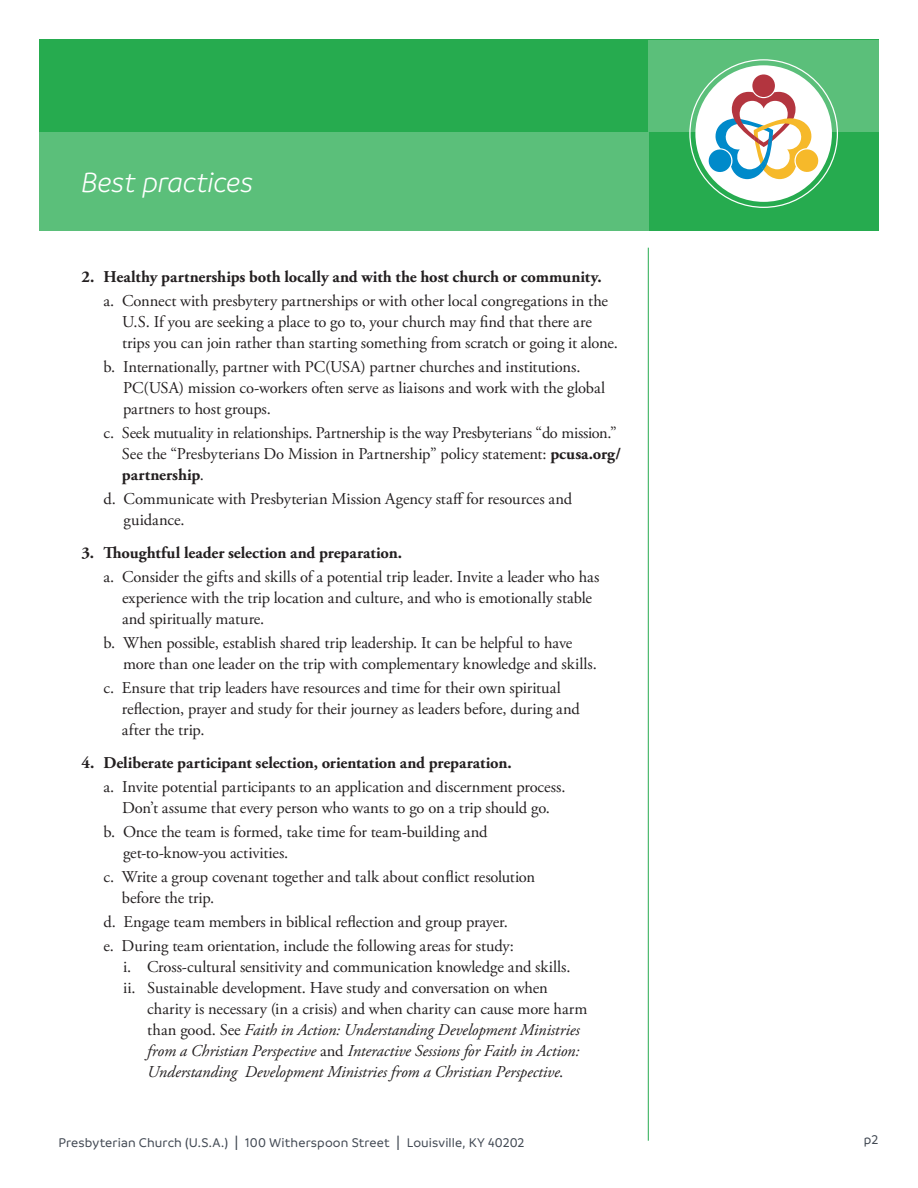
<style>
.page{position:relative;width:918px;height:1188px;background:#fff}
.page>*{position:absolute;margin:0;border:0;box-sizing:border-box;transform-origin:0 0}
.t1{font:italic 300 30px "Branding";letter-spacing:-.01em;color:#fff}
.t2{font:16.5px/21px "Adobe Garamond Pro";letter-spacing:-.005em;color:#231f20}
.t3{font:italic 16.5px/21px "Adobe Garamond Pro";letter-spacing:-.005em;color:#231f20}
.t4{font:700 16.5px "Adobe Garamond Pro";letter-spacing:-.005em;color:#231f20}
.t5{font:500 13.5px "Branding";letter-spacing:.01em;color:#434a54}
.s1{font-weight:700}
.s2{font-style:normal}
.s3{font-size:16.5px}
</style>
<div class="page">
<div style="left:39px;top:39px;width:840px;height:191px;background:#26ab4f"></div>
<div style="left:39px;top:132px;width:609px;height:98px;background:#5bbf7a"></div>
<div style="left:648px;top:40px;width:231px;height:92px;background:#5bbf7a"></div>
<hr style="left:648px;top:248px;width:1px;height:893px;background:#26ab4f">
<div style="left:695px;top:65px;width:137px;height:137px;background:#fff;border-radius:50%"></div>
<div style="left:752px;top:74px;width:23px;height:23px;background:#b3353f;border-radius:50%"></div>
<svg style="left:707px;top:92px;width:113px;height:87px"></svg>
<h1 class="t1" style="left:81px;top:167px;width:174px">Best practices</h1>
<p class="t4" style="left:81px;top:267px;width:522px">2. Healthy partnerships both locally and with the host church or community.</p>
<p class="t2" style="left:122px;top:291px;width:498px;text-indent:-19px">a. Connect with presbytery partnerships or with other local congregations in the<br>U.S. If you are seeking a place to go to, your church may find that there are trips you can join rather than starting something from scratch or going it alone.</p>
<p class="t2" style="left:123px;top:357px;width:484px;text-indent:-20px">b. Internationally, partner with PC(USA) partner churches and institutions.<br>PC(USA) mission co-workers often serve as liaisons and work with the global partners to host groups.</p>
<p class="t2" style="left:122px;top:423px;width:501px;text-indent:-19px">c. Seek mutuality in relationships. Partnership is the way Presbyterians “do mission.”<br>See the “Presbyterians Do Mission in Partnership” policy statement: <span class="s1">pcusa.org/ partnership</span>.</p>
<p class="t2" style="left:124px;top:489px;width:450px;text-indent:-20px">d. Communicate with Presbyterian Mission Agency staff for resources and guidance.</p>
<p class="t4" style="left:81px;top:543px;width:322px">3. Thoughtful leader selection and preparation.</p>
<p class="t2" style="left:122px;top:567px;width:479px;text-indent:-19px">a. Consider the gifts and skills of a potential trip leader. Invite a leader who has experience with the trip location and culture, and who is emotionally stable and spiritually mature.</p>
<p class="t2" style="left:123px;top:633px;width:475px;text-indent:-20px">b. When possible, establish shared trip leadership. It can be helpful to have more than one leader on the trip with complementary knowledge and skills.</p>
<p class="t2" style="left:122px;top:678px;width:460px;text-indent:-19px">c. Ensure that trip leaders have resources and time for their own spiritual reflection, prayer and study for their journey as leaders before, during and after the trip.</p>
<p class="t4" style="left:81px;top:753px;width:432px">4. Deliberate participant selection, orientation and preparation.</p>
<p class="t2" style="left:103px;top:777px;width:464px;text-align:center">a. Invite potential participants to an application and discernment process.<br>Don’t assume that every person who wants to go on a trip should go.</p>
<p class="t2" style="left:123px;top:822px;width:366px;text-indent:-20px">b. Once the team is formed, take time for team-building and get-to-know-you activities.</p>
<p class="t2" style="left:122px;top:867px;width:415px;text-indent:-19px">c. Write a group covenant together and talk about conflict resolution before the trip.</p>
<p class="t2" style="left:103px;top:910px;width:412px;line-height:24px">d. Engage team members in biblical reflection and group prayer. e. During team orientation, include the following areas for study:</p>
<p class="t2" style="left:123px;top:957px;width:449px">i. Cross-cultural sensitivity and communication knowledge and skills. ii. Sustainable development. Have study and conversation on when</p>
<p class="t3" style="left:147px;top:999px;width:442px"><span class="s2">charity is necessary (in a crisis) and when charity can cause more harm than good. See</span> Faith in Action: Understanding Development Ministries from a Christian Perspective <span class="s2">and</span> Interactive Sessions for Faith in Action:<br>Understanding Development Ministries from a Christian Perspective<span class="s2">.</span></p>
<p class="t5" style="left:58px;top:1135px;width:467px">Presbyterian Church (U.S.A.) <span class="s3">|</span> 100 Witherspoon Street <span class="s3">|</span> Louisville, KY 40202</p>
<p class="t5" style="left:864px;top:1133px;width:16px">p2</p>
</div>
